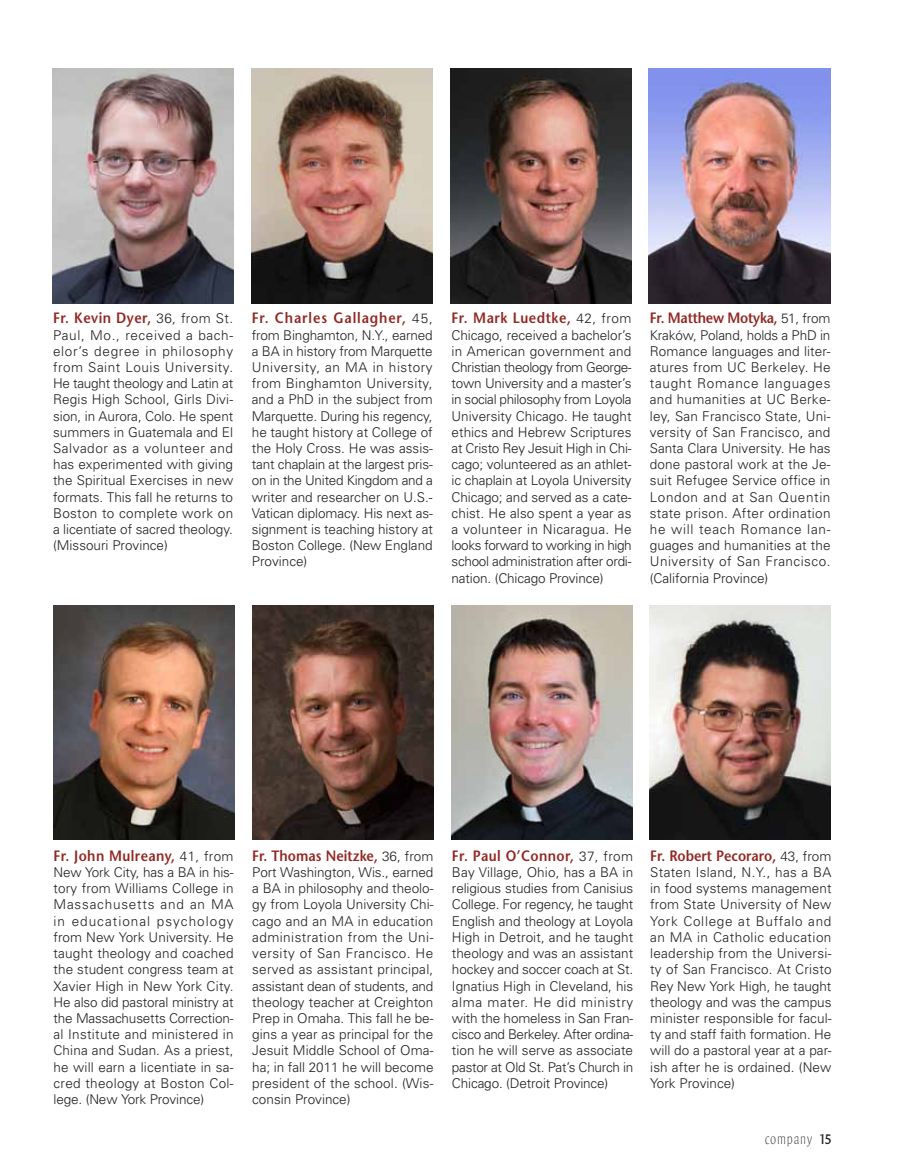
<style>
.page{position:relative;width:905px;height:1175px;background:#fff}
.page>*{position:absolute;margin:0;border:0;box-sizing:border-box;transform-origin:0 0}
.t1{font:600 15px "Stone Sans";letter-spacing:.025em;color:#912823;scale:.9 1}
.t2{font:600 15px "Stone Sans";color:#912823;scale:.9 1}
.t3{font:600 15px "Stone Sans";letter-spacing:-.015em;color:#912823;scale:.9 1}
.t4{font:600 15px "Stone Sans";letter-spacing:.065em;color:#912823;scale:.9 1}
.t5{font:100 15px "Sam Sans";letter-spacing:.05em;color:#231f20}
.t6{font:300 13.5px/16.2px "Univers";color:#231f20;text-align:justify}
.s1{font-family:"Univers";font-weight:300;font-size:13.5px;color:#231f20}
.s2{font-weight:700}
</style>
<div class="page">
<img style="left:252px;top:605px;width:181px;height:234px">
<img style="left:451px;top:605px;width:181px;height:234px">
<img style="left:649px;top:605px;width:181px;height:234px">
<img style="left:53px;top:605px;width:181px;height:234px">
<img style="left:52px;top:69px;width:181px;height:234px">
<img style="left:251px;top:69px;width:182px;height:234px">
<img style="left:450px;top:69px;width:181px;height:234px">
<img style="left:649px;top:69px;width:181px;height:234px">
<p class="t1" style="left:53px;top:309px;width:201px">Fr. Kevin Dyer, <span class="s1">36, from St.</span></p>
<p class="t6" style="left:53px;top:327px;width:182px">Paul, Mo., received a bach&shy;elor’s degree in philosophy from Saint Louis University.<br>He taught theology and Latin at Regis High School, Girls Divi&shy;sion, in Aurora, Colo. He spent summers in Guatemala and El Salvador as a volunteer and has experimented with giving the Spiritual Exercises in new formats. This fall he returns to Boston to complete work on a licentiate of sacred theology. (Missouri Province)</p>
<p class="t4" style="left:252px;top:309px;width:202px">Fr. Charles Gallagher, <span class="s1">45,</span></p>
<p class="t6" style="left:252px;top:327px;width:183px">from Binghamton, N.Y., earned a BA in history from Marquette University, an MA in history from Binghamton University, and a PhD in the subject from Marquette. During his regency, he taught history at College of the Holy Cross. He was assis&shy;tant chaplain at the largest pris&shy;on in the United Kingdom and a writer and researcher on U.S.- Vatican diplomacy. His next as&shy;signment is teaching history at Boston College. (New England Province)</p>
<p class="t1" style="left:451px;top:309px;width:202px">Fr. Mark Luedtke, <span class="s1">42, from</span></p>
<p class="t6" style="left:451px;top:327px;width:182px">Chicago, received a bachelor’s in American government and Christian theology from George&shy;town University and a master’s in social philosophy from Loyola University Chicago. He taught ethics and Hebrew Scriptures at Cristo Rey Jesuit High in Chi&shy;cago; volunteered as an athlet&shy;ic chaplain at Loyola University Chicago; and served as a cate&shy;chist. He also spent a year as a volunteer in Nicaragua. He looks forward to working in high school administration after ordi&shy;nation. (Chicago Province)</p>
<p class="t3" style="left:649px;top:309px;width:202px">Fr. Matthew Motyka, <span class="s1">51, from</span></p>
<p class="t6" style="left:649px;top:327px;width:182px">Kraków, Poland, holds a PhD in Romance languages and liter&shy;atures from UC Berkeley. He taught Romance languages and humanities at UC Berke&shy;ley, San Francisco State, Uni&shy;versity of San Francisco, and Santa Clara University. He has done pastoral work at the Je&shy;suit Refugee Service office in London and at San Quentin state prison. After ordination he will teach Romance lan&shy;guages and humanities at the University of San Francisco. (California Province)</p>
<p class="t1" style="left:53px;top:846px;width:202px">Fr. John Mulreany, <span class="s1">41, from</span></p>
<p class="t6" style="left:53px;top:864px;width:182px">New York City, has a BA in his&shy;tory from Williams College in Massachusetts and an MA in educational psychology from New York University. He taught theology and coached the student congress team at Xavier High in New York City.<br>He also did pastoral ministry at the Massachusetts Correction&shy;al Institute and ministered in China and Sudan. As a priest, he will earn a licentiate in sa&shy;cred theology at Boston Col&shy;lege. (New York Province)</p>
<p class="t2" style="left:252px;top:846px;width:203px">Fr. Thomas Neitzke, <span class="s1">36, from</span></p>
<p class="t6" style="left:252px;top:864px;width:183px">Port Washington, Wis., earned a BA in philosophy and theolo&shy;gy from Loyola University Chi&shy;cago and an MA in education administration from the Uni&shy;versity of San Francisco. He served as assistant principal, assistant dean of students, and theology teacher at Creighton Prep in Omaha. This fall he be&shy;gins a year as principal for the Jesuit Middle School of Oma&shy;ha; in fall 2011 he will become president of the school. (Wis&shy;consin Province)</p>
<p class="t1" style="left:452px;top:846px;width:203px">Fr. Paul O’Connor, <span class="s1">37, from</span></p>
<p class="t6" style="left:452px;top:864px;width:183px">Bay Village, Ohio, has a BA in religious studies from Canisius College. For regency, he taught English and theology at Loyola High in Detroit, and he taught theology and was an assistant hockey and soccer coach at St.<br>Ignatius High in Cleveland, his alma mater. He did ministry with the homeless in San Fran&shy;cisco and Berkeley. After ordina&shy;tion he will serve as associate pastor at Old St. Pat’s Church in Chicago. (Detroit Province)</p>
<p class="t2" style="left:650px;top:846px;width:203px">Fr. Robert Pecoraro, <span class="s1">43, from</span></p>
<p class="t6" style="left:650px;top:864px;width:183px">Staten Island, N.Y., has a BA in food systems management from State University of New York College at Buffalo and an MA in Catholic education leadership from the Universi&shy;ty of San Francisco. At Cristo Rey New York High, he taught theology and was the campus minister responsible for facul&shy;ty and staff faith formation. He will do a pastoral year at a par&shy;ish after he is ordained. (New York Province)</p>
<p class="t5" style="left:764px;top:1131px;width:68px">company <span class="s2">15</span></p>
</div>
